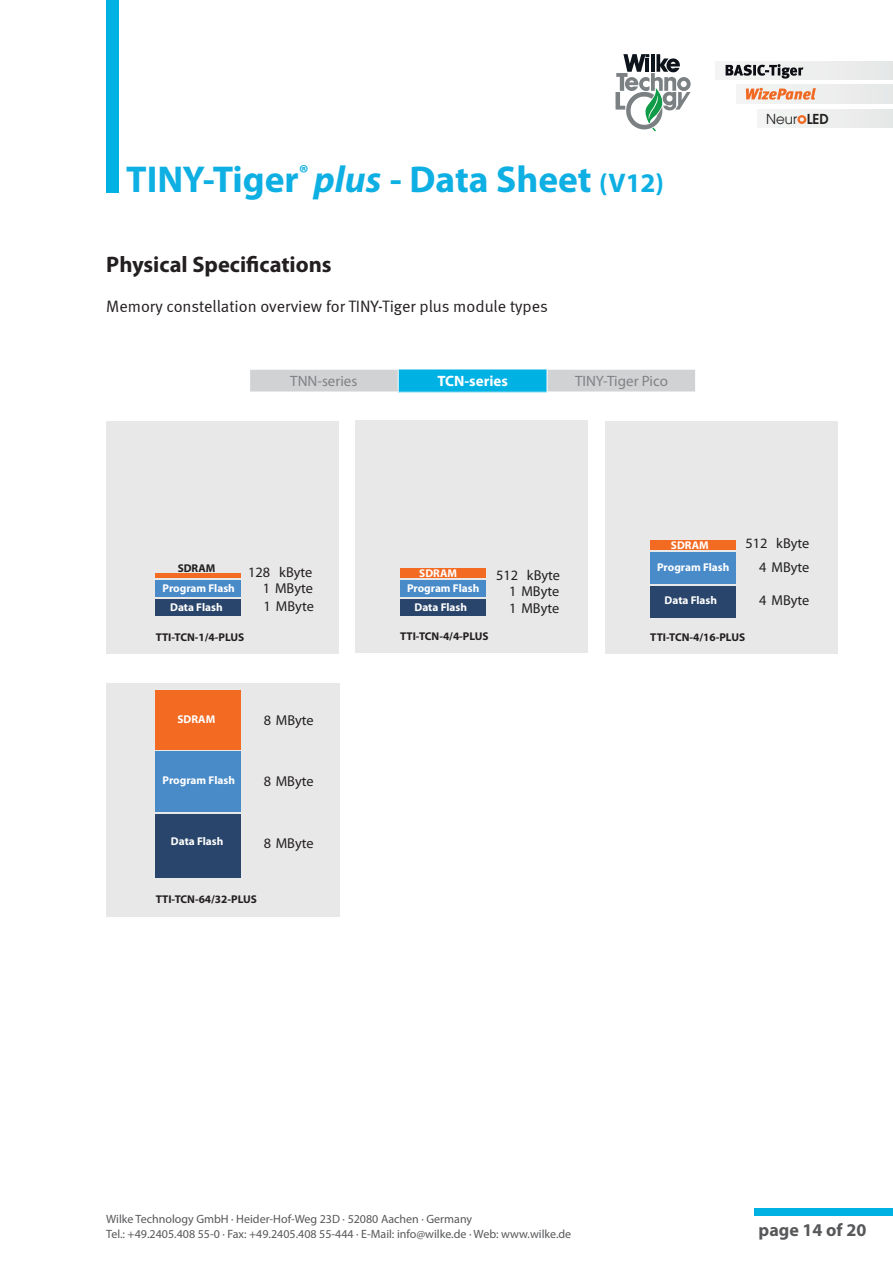
<style>
.page{position:relative;width:893px;height:1263px;background:#fff}
.page>*{position:absolute;margin:0;border:0;box-sizing:border-box;transform-origin:0 0}
.t1{font:700 37.5px "Myriad Pro";color:#0eafe3}
.t2{font:700 22.5px "Myriad Pro";color:#231f20}
.t3{font:700 18px "Myriad Pro";color:#57585a}
.t4{font:16.5px "Meta Normal LF";color:#231f20}
.t5{font:15px "Myriad Pro";color:#808285}
.t6{font:700 15px "Myriad Pro";color:#fff}
.t7{font:14.25px "Myriad Pro";color:#231f20}
.t8{font:13.5px "Avant Garde";color:#231f20}
.t9{font:12px/14.4px "Myriad Pro";color:#57585a}
.t10{font:700 11.25px/19.2px "Myriad Pro";color:#fff;text-align:center}
.t11{font:700 11.25px "Myriad Pro";color:#231f20}
.s1{font-style:italic}
.s2{font-size:27px}
.s3{font-weight:600}
</style>
<div class="page">
<div style="left:106px;top:0;width:13px;height:193px;background:#00b2e4"></div>
<div style="left:754px;top:1208px;width:139px;height:8px;background:#00b2e4"></div>
<div style="left:716px;top:61px;width:177px;height:19px;background:#ebeceb"></div>
<svg style="left:726px;top:64px;width:77px;height:15px"></svg>
<div style="left:736px;top:85px;width:157px;height:18px;background:#ecedec"></div>
<svg style="left:746px;top:88px;width:70px;height:12px"></svg>
<div style="left:758px;top:109px;width:135px;height:18px;background:#edefee"></div>
<svg style="left:797px;top:115px;width:9px;height:9px"></svg>
<svg style="left:615px;top:54px;width:76px;height:77px"></svg>
<svg style="left:250px;top:369px;width:446px;height:23px"></svg>
<div style="left:355px;top:420px;width:232px;height:233px;background:#e8e8e9"></div>
<div style="left:106px;top:421px;width:233px;height:233px;background:#e8e8e9"></div>
<hr style="left:156px;top:573px;width:85px;height:4px;background:#f36a23">
<div style="left:156px;top:599px;width:85px;height:17px;background:#29456b"></div>
<div style="left:156px;top:580px;width:85px;height:17px;background:#498bc9"></div>
<div style="left:400px;top:569px;width:85px;height:9px;background:#f36a23"></div>
<div style="left:400px;top:599px;width:85px;height:16px;background:#29456b"></div>
<div style="left:400px;top:580px;width:85px;height:17px;background:#498bc9"></div>
<div style="left:106px;top:683px;width:233px;height:234px;background:#e8e8e9"></div>
<div style="left:156px;top:690px;width:85px;height:60px;background:#f36a23"></div>
<div style="left:156px;top:814px;width:85px;height:64px;background:#29456b"></div>
<div style="left:156px;top:752px;width:85px;height:60px;background:#498bc9"></div>
<div style="left:605px;top:421px;width:233px;height:233px;background:#e8e8e9"></div>
<div style="left:650px;top:586px;width:85px;height:31px;background:#29456b"></div>
<div style="left:650px;top:553px;width:85px;height:31px;background:#498bc9"></div>
<div style="left:650px;top:541px;width:85px;height:9px;background:#f36a23"></div>
<h1 class="t1" style="left:126px;top:155px;width:539px">TINY-Tiger<sup>®</sup> <span class="s1">plus</span> - Data Sheet <span class="s2">(V12)</span></h1>
<h2 class="t2" style="left:106px;top:250px;width:227px">Physical Specifications</h2>
<h3 class="t4" style="left:106px;top:296px;width:443px">Memory constellation overview for TINY-Tiger plus module types</h3>
<p class="t5" style="left:290px;top:372px;width:69px">TNN-series</p>
<p class="t6" style="left:437px;top:371px;width:72px">TCN-series</p>
<p class="t5" style="left:575px;top:372px;width:94px">TINY-Tiger Pico</p>
<p class="t8" style="left:766px;top:111px;width:64px">Neur <span class="s3">LED</span></p>
<p class="t11" style="left:178px;top:561px;width:39px">SDRAM</p>
<p class="t10" style="left:163px;top:578px;width:74px">Program Flash<br>Data Flash</p>
<p class="t7" style="left:248px;top:564px;width:66px">128 kByte</p>
<p class="t10" style="left:419px;top:564px;width:39px">SDRAM</p>
<p class="t7" style="left:263px;top:598px;width:52px">1 MByte</p>
<p class="t7" style="left:263px;top:580px;width:52px">1 MByte</p>
<p class="t10" style="left:407px;top:579px;width:74px;line-height:18.6px">Program Flash<br>Data Flash</p>
<p class="t7" style="left:496px;top:567px;width:66px">512 kByte</p>
<p class="t7" style="left:509px;top:599px;width:52px">1 MByte</p>
<p class="t7" style="left:509px;top:583px;width:52px">1 MByte</p>
<p class="t10" style="left:671px;top:535px;width:39px">SDRAM</p>
<p class="t7" style="left:745px;top:535px;width:66px">512 kByte</p>
<p class="t10" style="left:657px;top:557px;width:74px">Program Flash</p>
<p class="t10" style="left:665px;top:591px;width:54px">Data Flash</p>
<p class="t7" style="left:759px;top:558px;width:52px">4 MByte</p>
<p class="t7" style="left:759px;top:592px;width:52px">4 MByte</p>
<p class="t11" style="left:400px;top:629px;width:90px">TTI-TCN-4/4-PLUS</p>
<p class="t11" style="left:156px;top:630px;width:90px">TTI-TCN-1/4-PLUS</p>
<p class="t11" style="left:650px;top:630px;width:96px">TTI-TCN-4/16-PLUS</p>
<p class="t10" style="left:178px;top:709px;width:39px">SDRAM</p>
<p class="t7" style="left:264px;top:711px;width:52px">8 MByte</p>
<p class="t10" style="left:163px;top:770px;width:74px">Program Flash</p>
<p class="t10" style="left:171px;top:831px;width:54px">Data Flash</p>
<p class="t7" style="left:264px;top:773px;width:51px">8 MByte</p>
<p class="t7" style="left:264px;top:834px;width:51px">8 MByte</p>
<p class="t11" style="left:156px;top:891px;width:103px">TTI-TCN-64/32-PLUS</p>
<p class="t9" style="left:106px;top:1212px;width:466px">Wilke Technology GmbH · Heider-Hof-Weg 23D · 52080 Aachen · Germany<br>Tel.: +49.2405.408 55-0 · Fax: +49.2405.408 55-444 · E-Mail: info@wilke.de · Web: www.wilke.de</p>
<h3 class="t3" style="left:759px;top:1218px;width:109px">page 14 of 20</h3>
</div>
